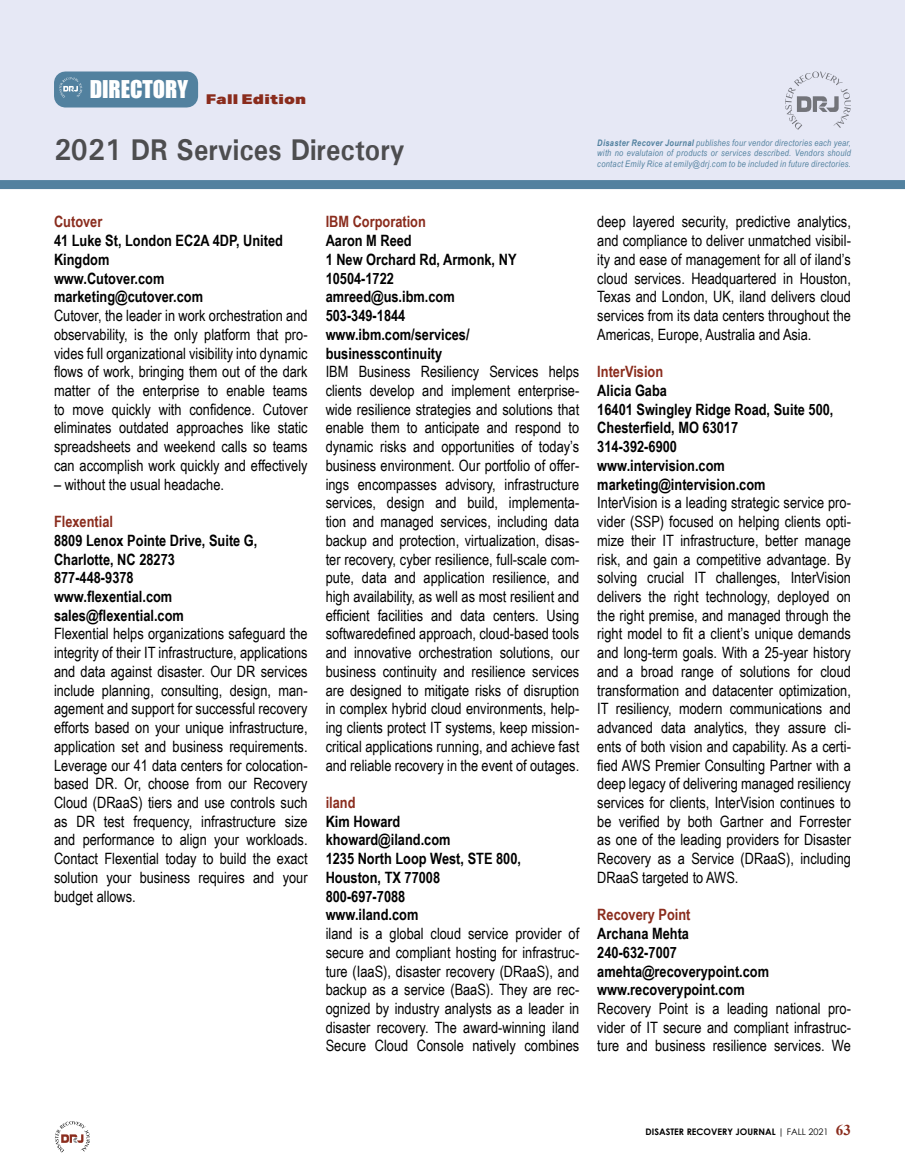
<style>
.page{position:relative;width:905px;height:1175px;background:#fff}
.page>*{position:absolute;margin:0;border:0;box-sizing:border-box;transform-origin:0 0}
.t1{font:700 30px "Univers";color:#4d4d4f;scale:.9 1}
.t2{font:15.6px/18.8px "Arial Narrow";color:#000;text-align:justify}
.t3{font:700 15.6px/18.8px "Arial Narrow";color:#000}
.t4{font:700 15.6px "Arial Narrow";color:#8a2c1d}
.t5{font:900 13.5px "Aktiv Grotesk";letter-spacing:.01em;color:#8a2c1d;scale:1.3 1}
.t6{font:italic 9px/10.5px "Arial Narrow";letter-spacing:.035em;color:#52819f;text-align:justify}
.t7{font:700 9px "Century Gothic";color:#000}
.s1{font-weight:700}
.s2{font-weight:400}
.s3{font-family:"Times New Roman";font-size:15px;color:#8a2c1d}
</style>
<div class="page">
<svg style="left:55px;top:1121px;width:35px;height:31px"></svg>
<div style="left:0;top:0;width:904px;height:189px;background:#e6e8f5"></div>
<div style="left:54px;top:71px;width:144px;height:36px;border:22px solid #52819f"></div>
<svg style="left:59px;top:77px;width:23px;height:21px"></svg>
<div style="left:0;top:180px;width:904px;height:9px;background:#52819f"></div>
<svg style="left:785px;top:71px;width:65px;height:59px"></svg>
<p class="t5" style="left:90px;top:91px;width:168px"><sup>DIRECTORY</sup> Fall Edition</p>
<h1 class="t1" style="left:54px;top:130px;width:391px">2021 DR Services Directory</h1>
<p class="t6" style="left:597px;top:137px;width:255px"><span class="s1">Disaster Recover Journal</span> publishes four vendor directories each year, with no evalutaion of products or services described. Vendors should contact Emily Rice at emily@drj.com to be included in future directories.</p>
<p class="t4" style="left:54px;top:210px;width:50px">Cutover</p>
<p class="t3" style="left:54px;top:230px;width:230px">41 Luke St, London EC2A 4DP, United<br>Kingdom<br>www.Cutover.com marketing@cutover.com</p>
<p class="t2" style="left:54px;top:306px;width:255px">Cutover, the leader in work orchestration and observability, is the only platform that pro&shy;vides full organizational visibility into dynamic flows of work, bringing them out of the dark matter of the enterprise to enable teams to move quickly with confidence. Cutover eliminates outdated approaches like static spreadsheets and weekend calls so teams can accomplish work quickly and effectively</p>
<p class="t2" style="left:54px;top:474px;width:171px">– without the usual headache.</p>
<p class="t4" style="left:54px;top:510px;width:61px">Flexential</p>
<p class="t3" style="left:54px;top:530px;width:205px">8809 Lenox Pointe Drive, Suite G,<br>Charlotte, NC 28273<br>877-448-9378<br>www.flexential.com sales@flexential.com</p>
<p class="t2" style="left:54px;top:624px;width:255px">Flexential helps organizations safeguard the integrity of their IT infrastructure, applications and data against disaster. Our DR services include planning, consulting, design, man&shy;agement and support for successful recovery efforts based on your unique infrastructure, application set and business requirements.<br>Leverage our 41 data centers for colocation&shy;based DR. Or, choose from our Recovery Cloud (DRaaS) tiers and use controls such as DR test frequency, infrastructure size and performance to align your workloads.<br>Contact Flexential today to build the exact solution your business requires and your budget allows.</p>
<p class="t4" style="left:326px;top:210px;width:102px">IBM Corporation</p>
<p class="t3" style="left:326px;top:230px;width:192px">Aaron M Reed<br>1 New Orchard Rd, Armonk, NY<br>10504-1722 amreed@us.ibm.com<br>503-349-1844 www.ibm.com/services/ businesscontinuity</p>
<p class="t2" style="left:326px;top:362px;width:255px">IBM Business Resiliency Services helps clients develop and implement enterprise&shy;wide resilience strategies and solutions that enable them to anticipate and respond to dynamic risks and opportunities of today’s business environment. Our portfolio of offer&shy;ings encompasses advisory, infrastructure services, design and build, implementa&shy;tion and managed services, including data backup and protection, virtualization, disas&shy;ter recovery, cyber resilience, full-scale com&shy;pute, data and application resilience, and high availability, as well as most resilient and efficient facilities and data centers. Using softwaredefined approach, cloud-based tools and innovative orchestration solutions, our business continuity and resilience services are designed to mitigate risks of disruption in complex hybrid cloud environments, help&shy;ing clients protect IT systems, keep mission&shy;critical applications running, and achieve fast and reliable recovery in the event of outages.</p>
<p class="t4" style="left:326px;top:790px;width:31px">iland</p>
<p class="t3" style="left:326px;top:811px;width:197px">Kim Howard khoward@iland.com<br>1235 North Loop West, STE 800,<br>Houston, TX 77008<br>800-697-7088<br>www.iland.com</p>
<p class="t2" style="left:326px;top:923px;width:255px">iland is a global cloud service provider of secure and compliant hosting for infrastruc&shy;ture (IaaS), disaster recovery (DRaaS), and backup as a service (BaaS). They are rec&shy;ognized by industry analysts as a leader in disaster recovery. The award-winning iland Secure Cloud Console natively combines</p>
<p class="t2" style="left:597px;top:212px;width:255px">deep layered security, predictive analytics, and compliance to deliver unmatched visibil&shy;ity and ease of management for all of iland’s cloud services. Headquartered in Houston, Texas and London, UK, iland delivers cloud services from its data centers throughout the Americas, Europe, Australia and Asia.</p>
<p class="t4" style="left:597px;top:360px;width:67px">InterVision</p>
<p class="t3" style="left:597px;top:380px;width:238px">Alicia Gaba<br>16401 Swingley Ridge Road, Suite 500,<br>Chesterfield, MO 63017<br>314-392-6900<br>www.intervision.com marketing@intervision.com</p>
<p class="t2" style="left:597px;top:493px;width:255px">InterVision is a leading strategic service pro&shy;vider (SSP) focused on helping clients opti&shy;mize their IT infrastructure, better manage risk, and gain a competitive advantage. By solving crucial IT challenges, InterVision delivers the right technology, deployed on the right premise, and managed through the right model to fit a client’s unique demands and long-term goals. With a 25-year history and a broad range of solutions for cloud transformation and datacenter optimization, IT resiliency, modern communications and advanced data analytics, they assure cli&shy;ents of both vision and capability. As a certi&shy;fied AWS Premier Consulting Partner with a deep legacy of delivering managed resiliency services for clients, InterVision continues to be verified by both Gartner and Forrester as one of the leading providers for Disaster Recovery as a Service (DRaaS), including DRaaS targeted to AWS.</p>
<p class="t4" style="left:597px;top:903px;width:95px">Recovery Point</p>
<p class="t3" style="left:597px;top:923px;width:173px">Archana Mehta<br>240-632-7007 amehta@recoverypoint.com www.recoverypoint.com</p>
<p class="t2" style="left:597px;top:998px;width:255px">Recovery Point is a leading national pro&shy;vider of IT secure and compliant infrastruc&shy;ture and business resilience services. We</p>
<p class="t7" style="left:645px;top:1124px;width:207px">DISASTER RECOVERY JOURNAL <span class="s2">| FALL 2021</span> <span class="s3">63</span></p>
</div>
